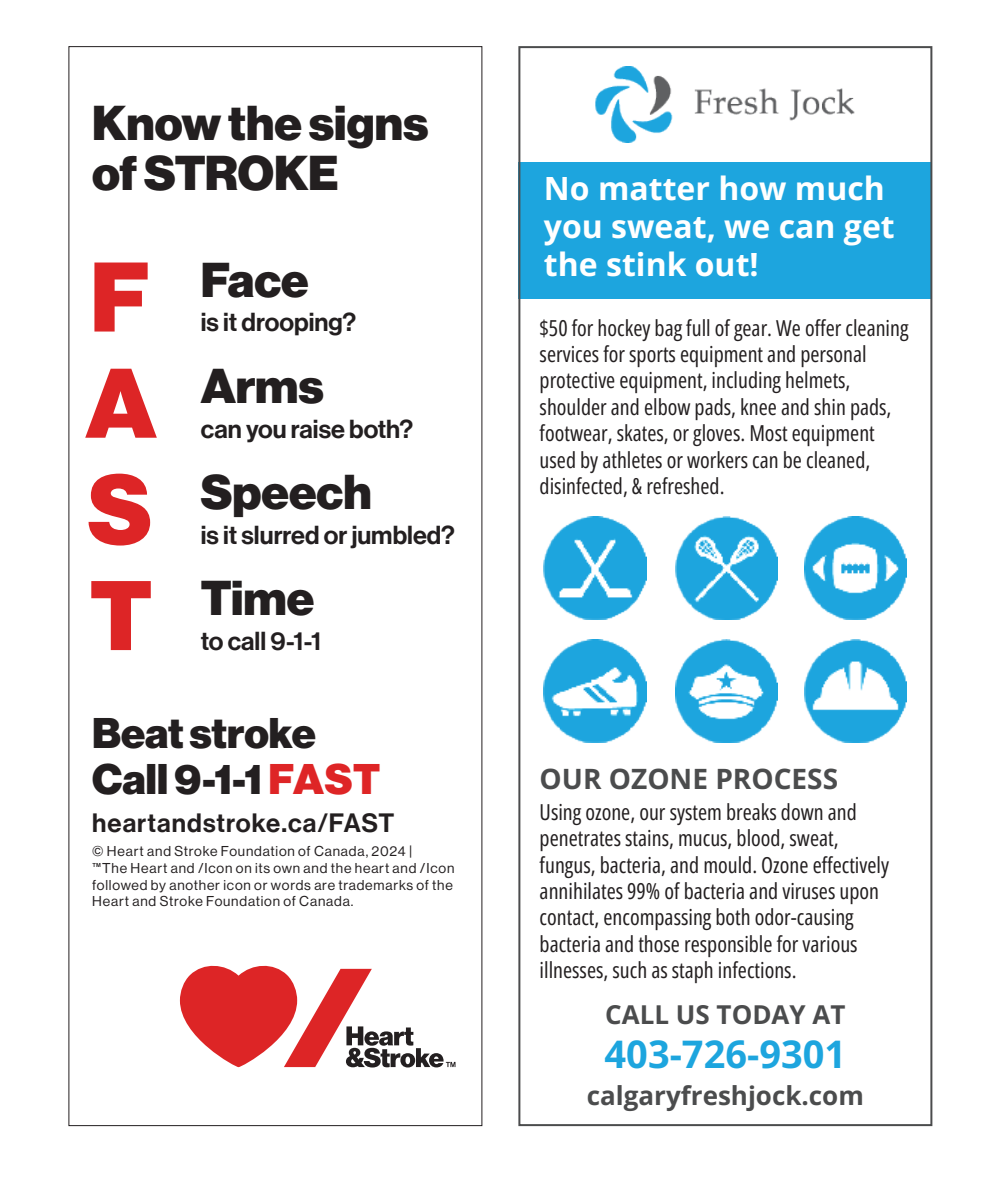
<style>
.page{position:relative;width:990px;height:1188px;background:#fff}
.page>*{position:absolute;margin:0;border:0;box-sizing:border-box;transform-origin:0 0}
.t1{font:47.8px/49.8px "N Haas Grotesk DS Pro 95 Blk";color:#231f20}
.t2{font:42px/45.6px "N Haas Grotesk DS Pro 95 Blk";color:#231f20}
.t3{font:700 38px "Open Sans";color:#1da5de}
.t4{font:700 32px/38px "Open Sans";color:#fff}
.t5{font:700 28px "Open Sans";color:#4b4c4d}
.t6{font:700 26px "Open Sans";color:#4b4c4d}
.t7{font:26px "N Haas Grotesk DS Pro 65 Md";letter-spacing:.035em;color:#231f20}
.t8{font:25.6px "N Haas Grotesk DS Pro 65 Md";color:#231f20}
.t9{font:22px/26.4px "Open Sans Condensed";color:#231f20}
.t10{font:14px/16.8px "N Haas Grotesk DS Pro 55 Rg";letter-spacing:.06em;color:#231f20}
.s1{color:#de2526}
</style>
<div class="page">
<div style="left:518px;top:162px;width:414px;height:136px;background:#1da5de"></div>
<img style="left:595px;top:67px;width:260px;height:76px">
<img style="left:544px;top:517px;width:103px;height:102px">
<img style="left:675px;top:517px;width:103px;height:102px">
<img style="left:804px;top:517px;width:103px;height:102px">
<img style="left:544px;top:639px;width:103px;height:103px">
<img style="left:675px;top:639px;width:103px;height:103px">
<img style="left:804px;top:639px;width:103px;height:103px">
<svg style="left:180px;top:965px;width:275px;height:103px"></svg>
<svg style="left:94px;top:263px;width:54px;height:69px"></svg>
<svg style="left:85px;top:369px;width:72px;height:69px"></svg>
<svg style="left:89px;top:474px;width:61px;height:72px"></svg>
<svg style="left:91px;top:581px;width:60px;height:69px"></svg>
<p class="t1" style="left:92px;top:99px;width:338px">Know the signs of STROKE</p>
<p class="t1" style="left:201px;top:256px;width:109px">Face</p>
<p class="t8" style="left:201px;top:308px;width:157px">is it drooping?</p>
<p class="t1" style="left:201px;top:362px;width:124px">Arms</p>
<p class="t8" style="left:201px;top:414px;width:214px">can you raise both?</p>
<p class="t1" style="left:201px;top:468px;width:172px">Speech</p>
<p class="t8" style="left:201px;top:520px;width:256px">is it slurred or jumbled?</p>
<p class="t1" style="left:201px;top:574px;width:115px">Time</p>
<p class="t8" style="left:201px;top:626px;width:122px">to call 9-1-1</p>
<p class="t2" style="left:92px;top:711px;width:290px">Beat stroke<br>Call 9-1-1<span class="s1">FAST</span></p>
<p class="t7" style="left:92px;top:807px;width:304px">heartandstroke.ca/FAST</p>
<p class="t10" style="left:92px;top:843px;width:364px">© Heart and Stroke Foundation of Canada, 2024 |<br>™The Heart and /Icon on its own and the heart and /Icon followed by another icon or words are trademarks of the Heart and Stroke Foundation of Canada.</p>
<p class="t4" style="left:544px;top:169px;width:352px">No matter how much you sweat, we can get the stink out!</p>
<p class="t9" style="left:540px;top:314px;width:370px">$50 for hockey bag full of gear. We offer cleaning services for sports equipment and personal protective equipment, including helmets, shoulder and elbow pads, knee and shin pads, footwear, skates, or gloves. Most equipment used by athletes or workers can be cleaned, disinfected, &amp; refreshed.</p>
<p class="t5" style="left:540px;top:759px;width:300px">OUR OZONE PROCESS</p>
<p class="t9" style="left:540px;top:798px;width:351px">Using ozone, our system breaks down and penetrates stains, mucus, blood, sweat, fungus, bacteria, and mould. Ozone effectively annihilates 99% of bacteria and viruses upon contact, encompassing both odor-causing bacteria and those responsible for various illnesses, such as staph infections.</p>
<p class="t6" style="left:605px;top:997px;width:242px">CALL US TODAY AT</p>
<p class="t3" style="left:605px;top:1029px;width:243px">403-726-9301</p>
<p class="t6" style="left:587px;top:1078px;width:279px">calgaryfreshjock.com</p>
</div>
